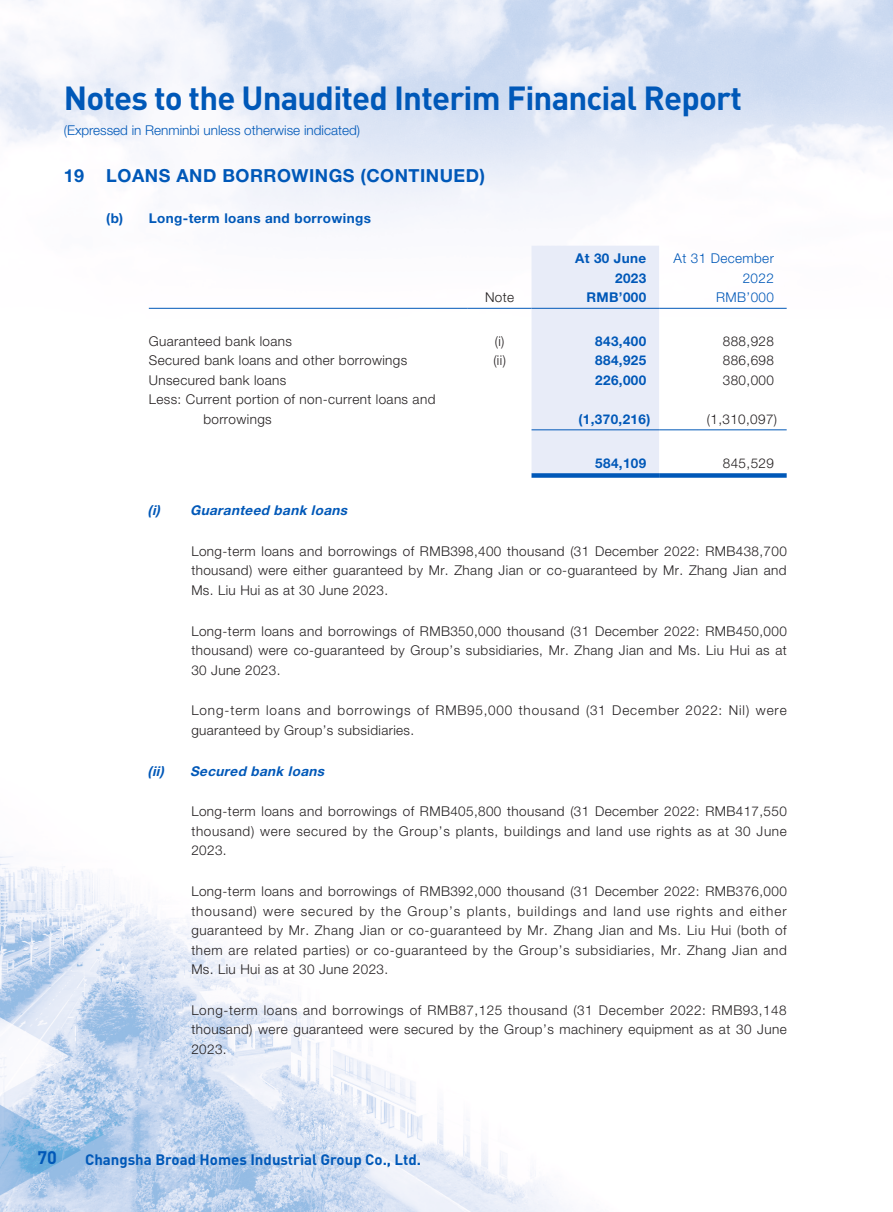
<style>
.page{position:relative;width:893px;height:1212px;background:#fff}
.page>*{position:absolute;margin:0;border:0;box-sizing:border-box;transform-origin:0 0}
.t1{font:700 33px "DIN";letter-spacing:-.025em;color:#0058b8}
._01_Heading_1{font:700 18px "Helvetica Neue LT Std";letter-spacing:.03em;color:#0058b8}
.t2{font:700 18px "DIN";color:#0058b8}
.t3{font:700 15px "DIN";color:#0058b8}
._00_Body_text{font:300 13.5px/19.5px "Helvetica Neue LT Std";letter-spacing:.035em;color:#231f20;text-align:justify}
._50_Table_Body{font:300 13.5px/19.5px "Helvetica Neue LT Std";letter-spacing:.03em;color:#231f20}
._00_Body_text-2{font:300 13.5px/19.5px "Helvetica Neue LT Std";letter-spacing:.07em;color:#231f20}
._50_Table_Body-2{font:700 13.5px "Helvetica Neue LT Std";letter-spacing:.03em;color:#0058b8}
._50_Table_Body-3{font:300 13.5px "Helvetica Neue LT Std";color:#0058b8}
._03_Heading_3{font:italic 700 13.5px "Helvetica Neue LT Std";color:#0058b8}
._02_Heading_2{font:700 13.5px "Helvetica Neue LT Std";letter-spacing:.03em;color:#0058b8}
._50_Table_Body-4{font:300 13.5px/19.5px "Helvetica Neue LT Std";letter-spacing:.03em;color:#0058b8;text-align:right}
</style>
<div class="page">
<img style="left:0;top:0;width:893px;height:1212px">
<div style="left:531px;top:246px;width:128px;height:227px;background:#e8ecf8"></div>
<hr style="left:149px;top:308px;width:319px;height:1px;background:#0058b8">
<hr style="left:468px;top:308px;width:63px;height:1px;background:#0058b8">
<hr style="left:531px;top:308px;width:128px;height:1px;background:#0058b8">
<hr style="left:659px;top:308px;width:128px;height:1px;background:#0058b8">
<hr style="left:531px;top:429px;width:128px;height:1px;background:#0058b8">
<hr style="left:659px;top:429px;width:128px;height:1px;background:#0058b8">
<div style="left:531px;top:473px;width:128px;height:5px;background:#0058b8"></div>
<div style="left:659px;top:473px;width:128px;height:5px;background:#0058b8"></div>
<h1 class="t1" style="left:64px;top:76px;width:680px">Notes to the Unaudited Interim Financial Report</h1>
<p class="_50_Table_Body-3" style="left:64px;top:122px;width:298px">(Expressed in Renminbi unless otherwise indicated)</p>
<p class="_01_Heading_1" style="left:64px;top:164px;width:423px">19 LOANS AND BORROWINGS (CONTINUED)</p>
<p class="_02_Heading_2" style="left:106px;top:209px;width:266px">(b) Long-term loans and borrowings</p>
<p class="_50_Table_Body-2" style="left:575px;top:250px;width:73px">At 30 June</p>
<p class="_50_Table_Body-2" style="left:615px;top:270px;width:33px">2023</p>
<p class="_50_Table_Body-4" style="left:673px;top:249px;width:102px">At 31 December<br>2022</p>
<p class="_50_Table_Body" style="left:485px;top:288px;width:31px">Note</p>
<p class="_50_Table_Body-2" style="left:586px;top:289px;width:62px">RMB’000</p>
<p class="_50_Table_Body-3" style="left:716px;top:289px;width:59px">RMB’000</p>
<p class="_50_Table_Body" style="left:149px;top:331px;width:145px">Guaranteed bank loans</p>
<p class="_50_Table_Body" style="left:495px;top:331px;width:11px">(i)</p>
<p class="_50_Table_Body-2" style="left:595px;top:333px;width:53px">843,400</p>
<p class="_50_Table_Body" style="left:723px;top:331px;width:53px">888,928</p>
<p class="_50_Table_Body" style="left:149px;top:351px;width:260px">Secured bank loans and other borrowings</p>
<p class="_50_Table_Body" style="left:493px;top:351px;width:14px">(ii)</p>
<p class="_50_Table_Body-2" style="left:595px;top:352px;width:53px">884,925</p>
<p class="_50_Table_Body" style="left:723px;top:351px;width:53px">886,698</p>
<p class="_50_Table_Body" style="left:149px;top:370px;width:139px">Unsecured bank loans</p>
<p class="_50_Table_Body-2" style="left:595px;top:372px;width:53px">226,000</p>
<p class="_50_Table_Body" style="left:723px;top:370px;width:53px">380,000</p>
<p class="_50_Table_Body" style="left:203px;top:390px;width:234px;text-indent:-55px">Less: Cu rrent portion of non-current loans and borrowings</p>
<p class="_50_Table_Body-2" style="left:579px;top:411px;width:73px">(1,370,216)</p>
<p class="_50_Table_Body" style="left:707px;top:409px;width:72px">(1,310,097)</p>
<p class="_50_Table_Body-2" style="left:595px;top:454px;width:53px">584,109</p>
<p class="_50_Table_Body" style="left:723px;top:453px;width:53px">845,529</p>
<p class="_03_Heading_3" style="left:148px;top:502px;width:205px">(i) Guaranteed bank loans</p>
<p class="_00_Body_text" style="left:191px;top:541px;width:597px">Long-term loans and borrowings of RMB398,400 thousand (31 December 2022: RMB438,700 thousand) were either guaranteed by Mr. Zhang Jian or co-guaranteed by Mr. Zhang Jian and Ms. Liu Hui as at 30 June 2023.</p>
<p class="_00_Body_text" style="left:191px;top:621px;width:597px">Long-term loans and borrowings of RMB350,000 thousand (31 December 2022: RMB450,000 thousand) were co-guaranteed by Group’s subsidiaries, Mr. Zhang Jian and Ms. Liu Hui as at 30 June 2023.</p>
<p class="_00_Body_text-2" style="left:191px;top:700px;width:597px">Long-term loans and borrowings of RMB95,000 thousand (31 December 2022: Nil) were guaranteed by Group’s subsidiaries.</p>
<p class="_03_Heading_3" style="left:148px;top:762px;width:18px">(ii)</p>
<p class="_03_Heading_3" style="left:190px;top:762px;width:139px">Secured bank loans</p>
<p class="_00_Body_text" style="left:191px;top:801px;width:597px">Long-term loans and borrowings of RMB405,800 thousand (31 December 2022: RMB417,550 thousand) were secured by the Group’s plants, buildings and land use rights as at 30 June 2023.</p>
<p class="_00_Body_text" style="left:191px;top:881px;width:597px">Long-term loans and borrowings of RMB392,000 thousand (31 December 2022: RMB376,000 thousand) were secured by the Group’s plants, buildings and land use rights and either guaranteed by Mr. Zhang Jian or co-guaranteed by Mr. Zhang Jian and Ms. Liu Hui (both of them are related parties) or co-guaranteed by the Group’s subsidiaries, Mr. Zhang Jian and Ms. Liu Hui as at 30 June 2023.</p>
<p class="_00_Body_text" style="left:191px;top:1000px;width:597px">Long-term loans and borrowings of RMB87,125 thousand (31 December 2022: RMB93,148 thousand) were guaranteed were secured by the Group’s machinery equipment as at 30 June 2023.</p>
<h2 class="t2" style="left:37px;top:1146px;width:21px">70</h2>
<p class="t3" style="left:85px;top:1149px;width:338px">Changsha Broad Homes Industrial Group Co., Ltd.</p>
</div>
